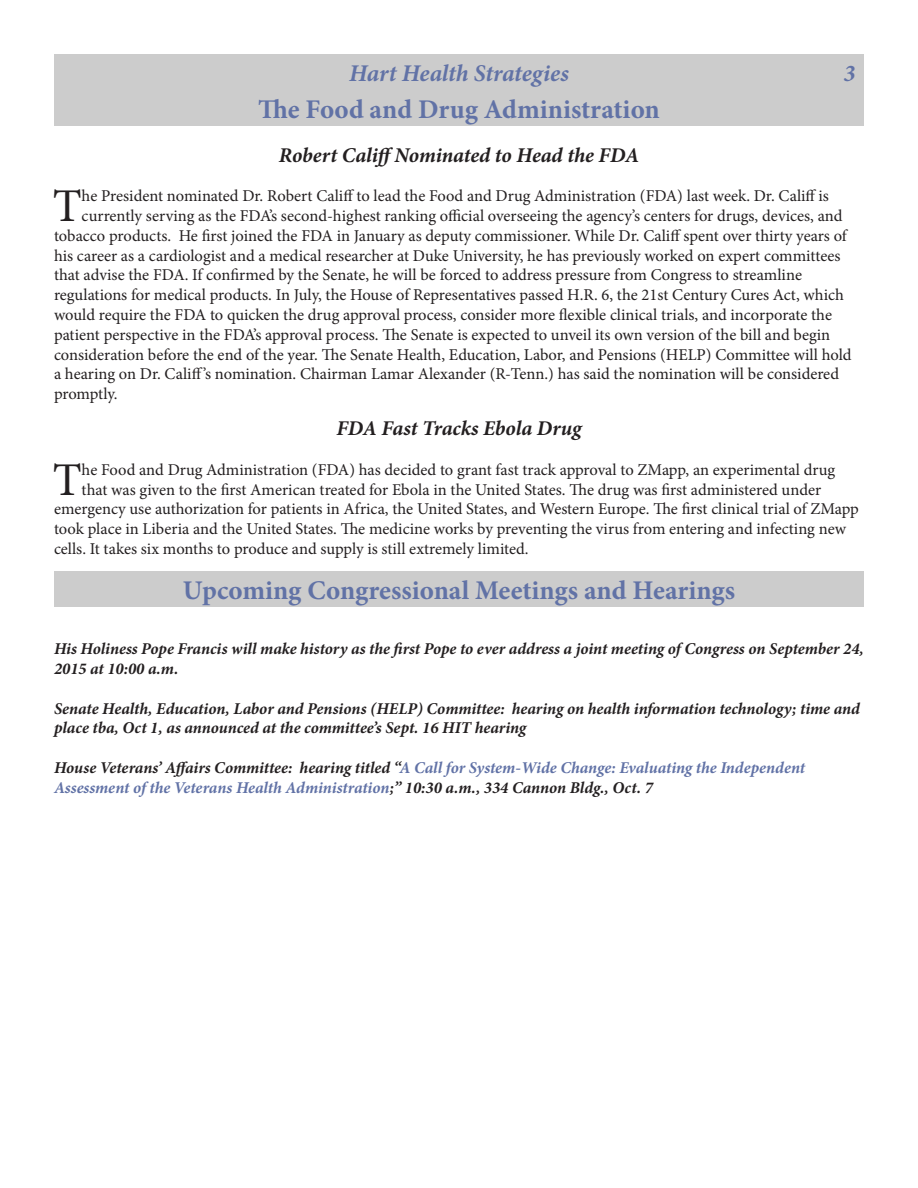
<style>
.page{position:relative;width:918px;height:1188px;background:#fff}
.page>*{position:absolute;margin:0;border:0;box-sizing:border-box;transform-origin:0 0}
.Paragraph_Style_1{font:46.95px "Minion Pro";color:#231f20}
.t1{font:700 27px "Minion Pro";color:#6172a6}
.t2{font:italic 700 24px "Minion Pro";letter-spacing:-.005em;color:#6172a6}
.t3{font:italic 700 21px "Minion Pro";letter-spacing:-.005em;color:#231f20}
.Paragraph_Style_1-2{font:16.5px "Minion Pro";color:#231f20}
.t4{font:italic 700 16.5px/19.8px "Minion Pro";letter-spacing:-.005em;color:#231f20}
.t5{font:italic 700 16.5px/19.8px "Minion Pro";letter-spacing:-.005em;color:#6172a6}
.s1{color:#231f20}
</style>
<div class="page">
<div style="left:54px;top:54px;width:810px;height:36px;background:#ccc"></div>
<div style="left:54px;top:572px;width:810px;height:36px;background:#ccc"></div>
<div style="left:54px;top:90px;width:810px;height:36px;background:#ccc"></div>
<p class="t2" style="left:349px;top:56px;width:221px">Hart Health Strategies</p>
<p class="t2" style="left:844px;top:56px;width:13px">3</p>
<p class="t1" style="left:258px;top:90px;width:403px">The Food and Drug Administration</p>
<p class="t3" style="left:279px;top:140px;width:362px">Robert Califf Nominated to Head the FDA</p>
<p class="Paragraph_Style_1" style="left:53px;top:174px;width:30px">T</p>
<p class="Paragraph_Style_1-2" style="left:82px;top:185px;width:749px">he President nominated Dr. Robert Califf to lead the Food and Drug Administration (FDA) last week. Dr. Califf is</p>
<p class="Paragraph_Style_1-2" style="left:82px;top:205px;width:762px">currently serving as the FDA’s second-highest ranking official overseeing the agency’s centers for drugs, devices, and</p>
<p class="Paragraph_Style_1-2" style="left:54px;top:224px;width:794px">tobacco products. He first joined the FDA in January as deputy commissioner. While Dr. Califf spent over thirty years of</p>
<p class="Paragraph_Style_1-2" style="left:54px;top:244px;width:788px">his career as a cardiologist and a medical researcher at Duke University, he has previously worked on expert committees</p>
<p class="Paragraph_Style_1-2" style="left:54px;top:264px;width:750px">that advise the FDA. If confirmed by the Senate, he will be forced to address pressure from Congress to streamline</p>
<p class="Paragraph_Style_1-2" style="left:54px;top:284px;width:791px">regulations for medical products. In July, the House of Representatives passed H.R. 6, the 21st Century Cures Act, which</p>
<p class="Paragraph_Style_1-2" style="left:54px;top:304px;width:780px">would require the FDA to quicken the drug approval process, consider more flexible clinical trials, and incorporate the</p>
<p class="Paragraph_Style_1-2" style="left:54px;top:323px;width:778px">patient perspective in the FDA’s approval process. The Senate is expected to unveil its own version of the bill and begin</p>
<p class="Paragraph_Style_1-2" style="left:54px;top:343px;width:799px">consideration before the end of the year. The Senate Health, Education, Labor, and Pensions (HELP) Committee will hold</p>
<p class="Paragraph_Style_1-2" style="left:54px;top:363px;width:787px">a hearing on Dr. Califf’s nomination. Chairman Lamar Alexander (R-Tenn.) has said the nomination will be considered</p>
<p class="Paragraph_Style_1-2" style="left:54px;top:383px;width:65px">promptly.</p>
<p class="t3" style="left:336px;top:414px;width:247px">FDA Fast Tracks Ebola Drug</p>
<p class="Paragraph_Style_1" style="left:53px;top:448px;width:30px">T</p>
<p class="Paragraph_Style_1-2" style="left:82px;top:459px;width:755px">he Food and Drug Administration (FDA) has decided to grant fast track approval to ZMapp, an experimental drug</p>
<p class="Paragraph_Style_1-2" style="left:82px;top:478px;width:741px">that was given to the first American treated for Ebola in the United States. The drug was first administered under</p>
<p class="Paragraph_Style_1-2" style="left:54px;top:498px;width:806px">emergency use authorization for patients in Africa, the United States, and Western Europe. The first clinical trial of ZMapp</p>
<p class="Paragraph_Style_1-2" style="left:54px;top:518px;width:794px">took place in Liberia and the United States. The medicine works by preventing the virus from entering and infecting new</p>
<p class="Paragraph_Style_1-2" style="left:54px;top:538px;width:476px">cells. It takes six months to produce and supply is still extremely limited.</p>
<p class="t1" style="left:183px;top:572px;width:554px">Upcoming Congressional Meetings and Hearings</p>
<p class="t4" style="left:54px;top:639px;width:811px">His Holiness Pope Francis will make history as the first Pope to ever address a joint meeting of Congress on September 24,<br>2015 at 10:00 a.m.</p>
<p class="t4" style="left:54px;top:698px;width:807px">Senate Health, Education, Labor and Pensions (HELP) Committee: hearing on health information technology; time and place tba, Oct 1, as announced at the committee’s Sept. 16 HIT hearing</p>
<p class="t5" style="left:54px;top:758px;width:753px"><span class="s1">House Veterans’ Affairs Committee: hearing titled “</span>A Call for System-Wide Change: Evaluating the Independent<br>Assessment of the Veterans Health Administration<span class="s1">;” 10:30 a.m., 334 Cannon Bldg., Oct. 7</span></p>
</div>
